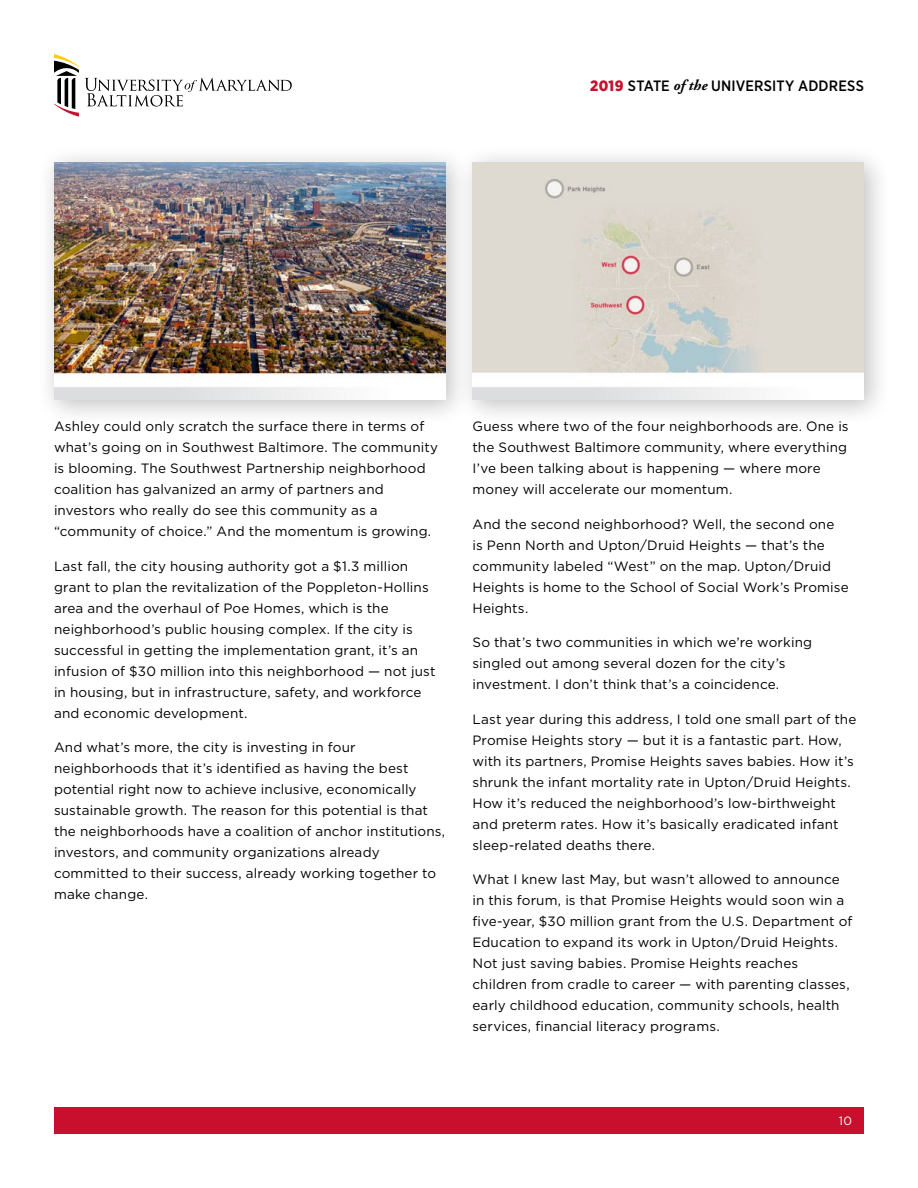
<style>
.page{position:relative;width:918px;height:1188px;background:#fff}
.page>*{position:absolute;margin:0;border:0;box-sizing:border-box;transform-origin:0 0}
.t1{font:500 15px "Gotham Narrow";letter-spacing:.01em;color:#000}
.t2{font:13.5px/21px "Gotham";letter-spacing:.01em;color:#000}
.t3{font:12px "Gotham";color:#fff}
.s1{font-weight:900;color:#c8102e}
.s2{font-family:"Adobe Garamond Pro";font-weight:700;font-style:italic}
</style>
<div class="page">
<div style="left:54px;top:1107px;width:810px;height:27px;background:#c8102e"></div>
<svg style="left:54px;top:54px;width:25px;height:63px"></svg>
<svg style="left:85px;top:78px;width:207px;height:29px"></svg>
<div style="left:36px;top:144px;width:437px;height:283px;background:#000;opacity:.25"></div>
<img style="left:54px;top:162px;width:392px;height:238px">
<div style="left:455px;top:144px;width:436px;height:283px;background:#000;opacity:.25"></div>
<img style="left:472px;top:162px;width:392px;height:238px">
<p class="t1" style="left:590px;top:76px;width:275px"><span class="s1">2019</span> STATE <span class="s2">of the</span> UNIVERSITY ADDRESS</p>
<p class="t2" style="left:54px;top:415px;width:386px">Ashley could only scratch the surface there in terms of what’s going on in Southwest Baltimore. The community is blooming. The Southwest Partnership neighborhood coalition has galvanized an army of partners and investors who really do see this community as a “community of choice.” And the momentum is growing.</p>
<p class="t2" style="left:54px;top:555px;width:383px">Last fall, the city housing authority got a $1.3 million grant to plan the revitalization of the Poppleton-Hollins area and the overhaul of Poe Homes, which is the neighborhood’s public housing complex. If the city is successful in getting the implementation grant, it’s an infusion of $30 million into this neighborhood — not just in housing, but in infrastructure, safety, and workforce and economic development.</p>
<p class="t2" style="left:54px;top:736px;width:393px">And what’s more, the city is investing in four neighborhoods that it’s identified as having the best potential right now to achieve inclusive, economically sustainable growth. The reason for this potential is that the neighborhoods have a coalition of anchor institutions, investors, and community organizations already committed to their success, already working together to make change.</p>
<p class="t2" style="left:472px;top:415px;width:378px">Guess where two of the four neighborhoods are. One is the Southwest Baltimore community, where everything I’ve been talking about is happening — where more money will accelerate our momentum.</p>
<p class="t2" style="left:472px;top:513px;width:378px">And the second neighborhood? Well, the second one<br>is Penn North and Upton/Druid Heights — that’s the community labeled “West” on the map. Upton/Druid Heights is home to the School of Social Work’s Promise Heights.</p>
<p class="t2" style="left:472px;top:631px;width:341px">So that’s two communities in which we’re working singled out among several dozen for the city’s investment. I don’t think that’s a coincidence.</p>
<p class="t2" style="left:472px;top:708px;width:385px">Last year during this address, I told one small part of the Promise Heights story — but it is a fantastic part. How, with its partners, Promise Heights saves babies. How it’s shrunk the infant mortality rate in Upton/Druid Heights.<br>How it’s reduced the neighborhood’s low-birthweight and preterm rates. How it’s basically eradicated infant sleep-related deaths there.</p>
<p class="t2" style="left:472px;top:868px;width:381px">What I knew last May, but wasn’t allowed to announce in this forum, is that Promise Heights would soon win a five-year, $30 million grant from the U.S. Department of Education to expand its work in Upton/Druid Heights.<br>Not just saving babies. Promise Heights reaches children from cradle to career — with parenting classes, early childhood education, community schools, health services, financial literacy programs.</p>
<p class="t3" style="left:839px;top:1113px;width:15px">10</p>
</div>
